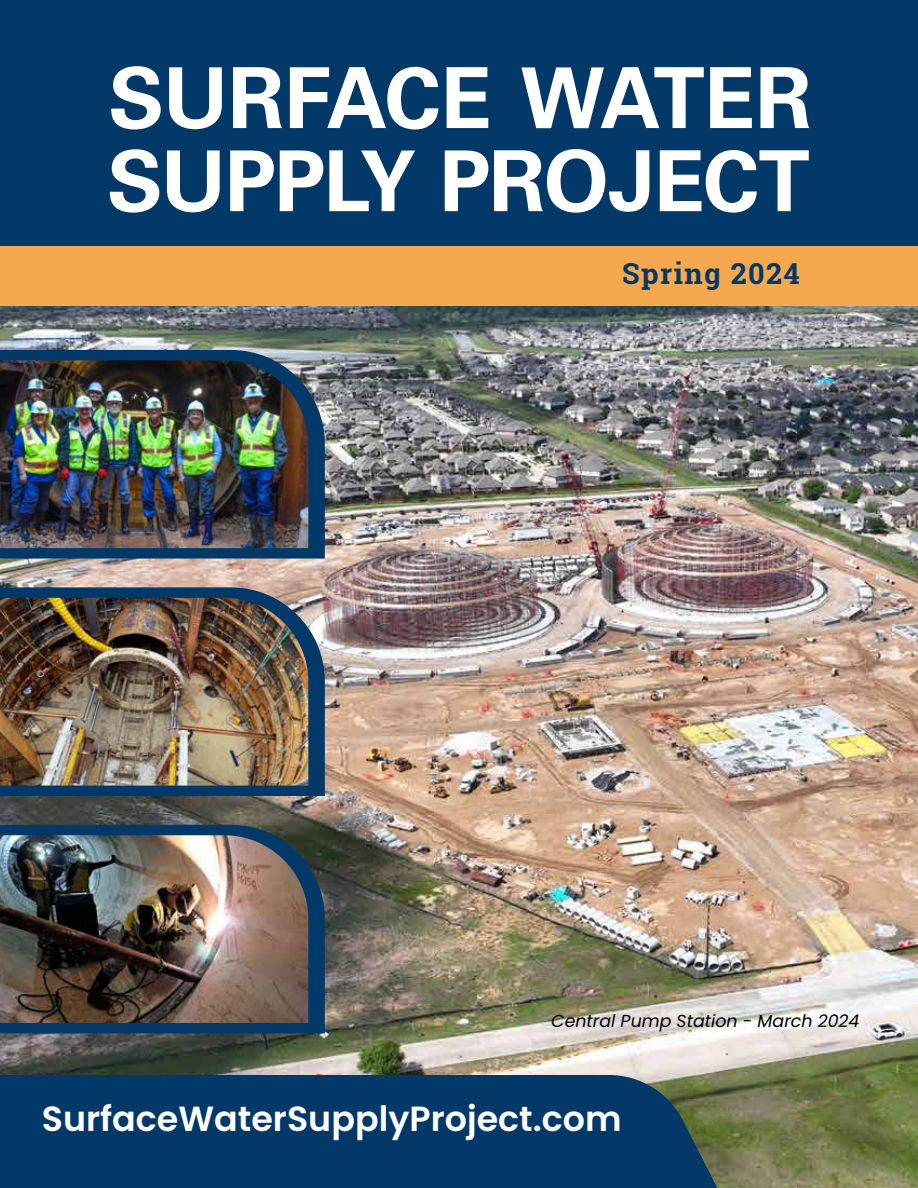
<style>
.page{position:relative;width:918px;height:1188px;background:#fff}
.page>*{position:absolute;margin:0;border:0;box-sizing:border-box;transform-origin:0 0}
.t1{font:600 34.95px "Poppins";color:#fff}
.t2{font:700 28.95px "Roboto Slab";letter-spacing:.05em;color:#023969}
.t3{font:italic 17.4px "Poppins";color:#000}
</style>
<div class="page">
<img style="left:0;top:306px;width:918px;height:882px">
<div style="left:0;top:0;width:918px;height:246px;background:#023969"></div>
<div style="left:0;top:246px;width:918px;height:60px;background:#f6a84e"></div>
<div style="left:0;top:1075px;width:727px;height:113px;background:#023969"></div>
<svg style="left:111px;top:66px;width:50px;height:63px"></svg>
<svg style="left:169px;top:67px;width:53px;height:62px"></svg>
<svg style="left:233px;top:67px;width:49px;height:61px"></svg>
<svg style="left:290px;top:67px;width:148px;height:62px"></svg>
<svg style="left:447px;top:67px;width:41px;height:61px"></svg>
<svg style="left:521px;top:67px;width:183px;height:61px"></svg>
<svg style="left:710px;top:67px;width:42px;height:61px"></svg>
<svg style="left:760px;top:67px;width:49px;height:61px"></svg>
<svg style="left:110px;top:149px;width:49px;height:64px"></svg>
<svg style="left:167px;top:150px;width:53px;height:62px"></svg>
<svg style="left:230px;top:150px;width:44px;height:61px"></svg>
<svg style="left:280px;top:150px;width:43px;height:61px"></svg>
<svg style="left:329px;top:150px;width:86px;height:61px"></svg>
<svg style="left:445px;top:150px;width:43px;height:61px"></svg>
<svg style="left:494px;top:149px;width:155px;height:64px"></svg>
<svg style="left:660px;top:150px;width:149px;height:63px"></svg>
<svg style="left:0;top:350px;width:325px;height:209px;fill:#023969"></svg>
<img style="left:0;top:360px;width:308px;height:188px">
<svg style="left:0;top:587px;width:325px;height:209px;fill:#023969"></svg>
<img style="left:0;top:598px;width:308px;height:188px">
<svg style="left:0;top:825px;width:325px;height:208px;fill:#023969"></svg>
<img style="left:0;top:835px;width:308px;height:188px">
<p class="t2" style="left:622px;top:262px;width:179px">Spring 2024</p>
<p class="t3" style="left:551px;top:1014px;width:310px">Central Pump Station - March 2024</p>
<p class="t1" style="left:42px;top:1103px;width:581px">SurfaceWaterSupplyProject.com</p>
</div>
